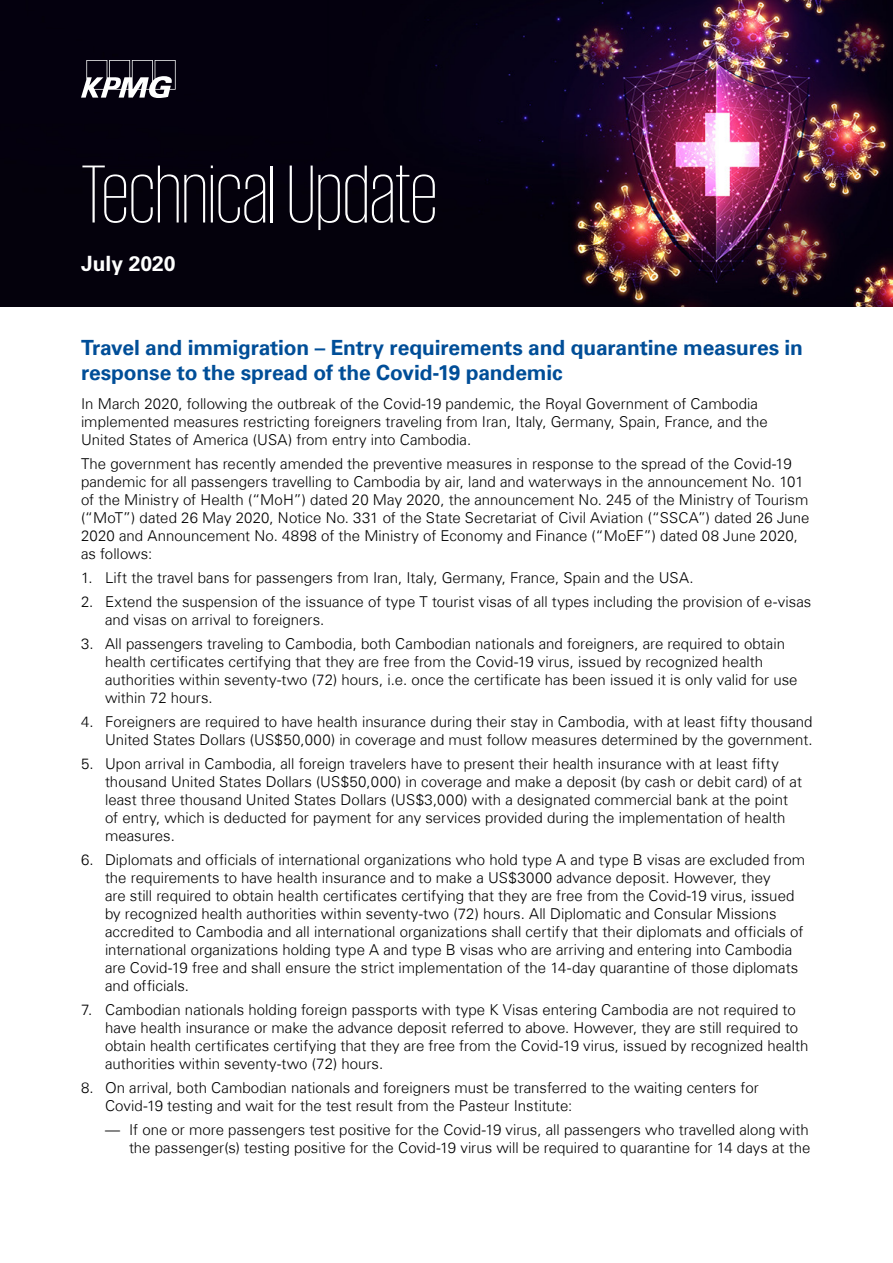
<style>
.page{position:relative;width:893px;height:1263px;background:#fff}
.page>*{position:absolute;margin:0;border:0;box-sizing:border-box;transform-origin:0 0}
.t1{font:200 84px "VNIKPMG";color:#fff}
.t2{font:700 21px/25.2px "Universfor KPMG";letter-spacing:-.005em;color:#004e98}
.t3{font:700 21px "VNI Univers 65";color:#fff}
.t4{font:300 15px/18px "Universfor KPMG";color:#000}
.s1{font-family:"VNI Univers 45"}
</style>
<div class="page">
<img style="left:0;top:0;width:893px;height:307px">
<svg style="left:81px;top:60px;width:95px;height:38px"></svg>
<h1 class="t1" style="left:81px;top:148px;width:358px">Technical Update</h1>
<h2 class="t3" style="left:81px;top:248px;width:96px">July 2020</h2>
<h2 class="t2" style="left:81px;top:335px;width:724px">Travel and immigration – Entry requirements and quarantine measures in response to the spread of the Covid-19 pandemic</h2>
<p class="t4" style="left:81px;top:394px;width:688px">In March 2020, following the outbreak of the Covid-19 pandemic, the Royal Government of Cambodia implemented measures restricting foreigners traveling from Iran, Italy, Germany, Spain, France, and the<br>United States of America (USA) from entry into Cambodia.</p>
<p class="t4" style="left:81px;top:454px;width:730px">The government has recently amended the preventive measures in response to the spread of the Covid-19 pandemic for all passengers travelling to Cambodia by air, land and waterways in the announcement No. 101 of the Ministry of Health (“MoH”) dated 20 May 2020, the announcement No. 245 of the Ministry of Tourism (“MoT”) dated 26 May 2020, Notice No. 331 of the State Secretariat of Civil Aviation (“SSCA”) dated 26 June 2020 and Announcement No. 4898 of the Ministry of Economy and Finance (“MoEF”) dated 08 June 2020, as follows:</p>
<p class="t4" style="left:81px;top:568px;width:614px">1. Lift the travel bans for passengers from Iran, Italy, Germany, France, Spain and the USA.</p>
<p class="t4" style="left:105px;top:592px;width:708px;text-indent:-24px">2. Extend the suspension of the issuance of type T tourist visas of all types including the provision of e-visas and visas on arrival to foreigners.</p>
<p class="t4" style="left:105px;top:634px;width:694px;text-indent:-24px">3. All passengers traveling to Cambodia, both Cambodian nationals and foreigners, are required to obtain health certificates certifying that they are free from the Covid-19 virus, issued by recognized health authorities within seventy-two (72) hours, i.e. once the certificate has been issued it is only valid for use within 72 hours.</p>
<p class="t4" style="left:81px;top:712px;width:733px;text-align:right">4. Foreigners are required to have health insurance during their stay in Cambodia, with at least fifty thousand<br>United States Dollars (US$50,000) in coverage and must follow measures determined by the government.</p>
<p class="t4" style="left:105px;top:754px;width:698px;text-indent:-24px">5. Upon arrival in Cambodia, all foreign travelers have to present their health insurance with at least fifty thousand United States Dollars (US$50,000) in coverage and make a deposit (by cash or debit card) of at least three thousand United States Dollars (US$3,000) with a designated commercial bank at the point of entry, which is deducted for payment for any services provided during the implementation of health measures.</p>
<p class="t4" style="left:105px;top:850px;width:702px;text-indent:-24px">6. Diplomats and officials of international organizations who hold type A and type B visas are excluded from the requirements to have health insurance and to make a US$3000 advance deposit. However, they<br>are still required to obtain health certificates certifying that they are free from the Covid-19 virus, issued by recognized health authorities within seventy-two (72) hours. All Diplomatic and Consular Missions accredited to Cambodia and all international organizations shall certify that their diplomats and officials of international organizations holding type A and type B visas who are arriving and entering into Cambodia are Covid-19 free and shall ensure the strict implementation of the 14-day quarantine of those diplomats and officials.</p>
<p class="t4" style="left:105px;top:1000px;width:705px;text-indent:-24px">7. Cambodian nationals holding foreign passports with type K Visas entering Cambodia are not required to have health insurance or make the advance deposit referred to above. However, they are still required to obtain health certificates certifying that they are free from the Covid-19 virus, issued by recognized health authorities within seventy-two (72) hours.</p>
<p class="t4" style="left:105px;top:1078px;width:655px;text-indent:-24px">8. On arrival, both Cambodian nationals and foreigners must be transferred to the waiting centers for<br>Covid-19 testing and wait for the test result from the Pasteur Institute:</p>
<p class="t4" style="left:105px;top:1120px;width:707px;text-align:right"><span class="s1">—</span> If one or more passengers test positive for the Covid-19 virus, all passengers who travelled along with the passenger(s) testing positive for the Covid-19 virus will be required to quarantine for 14 days at the</p>
</div>
